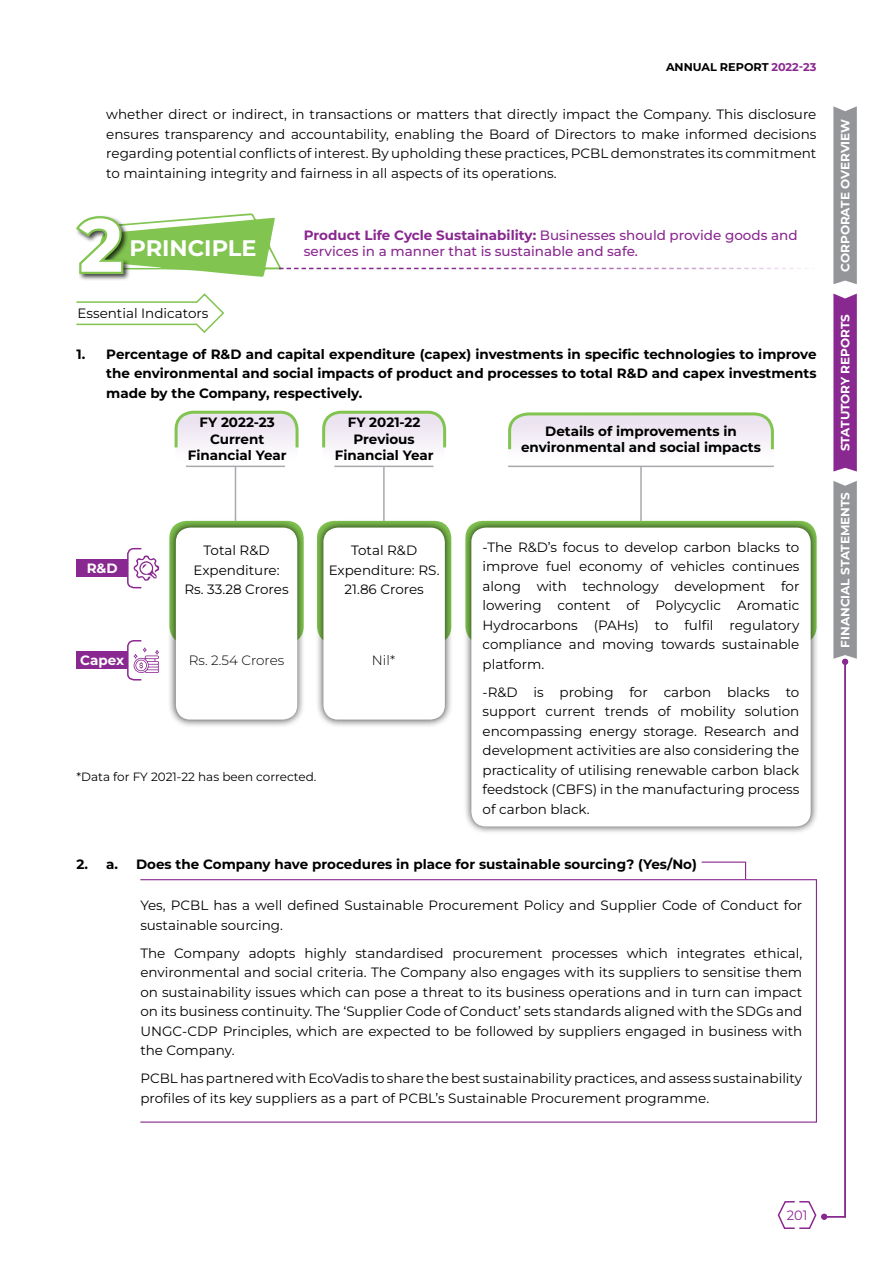
<style>
.page{position:relative;width:893px;height:1263px;background:#fff}
.page>*{position:absolute;margin:0;border:0;box-sizing:border-box;transform-origin:0 0}
.t1{font:700 75px "Montserrat";color:#fff}
.t2{font:700 22.5px "Montserrat";color:#fff}
.t3{font:13.5px/19.5px "Montserrat";color:#000;text-align:justify}
.t4{font:700 13.5px/16.2px "Montserrat";color:#000;text-align:center}
.t5{font:500 13.5px/16.2px "Montserrat";color:#892890}
.t6{font:300 13.5px "Montserrat";color:#000}
.t7{font:700 13.5px "Montserrat";color:#fff}
.t8{font:13.5px "Montserrat";color:#892890;scale:.96 1}
.t9{font:700 12px "Montserrat";color:#fff}
.t10{font:12px "Montserrat";color:#000}
.t11{font:700 11.25px "Montserrat";color:#000}
.s1{color:#892890}
.s2{font-weight:700}
</style>
<div class="page">
<svg style="left:76px;top:293px;width:149px;height:40px"></svg>
<svg style="left:508px;top:412px;width:266px;height:38px"></svg>
<svg style="left:322px;top:410px;width:125px;height:38px"></svg>
<hr style="left:235px;top:466px;width:1px;height:55px;background:#a7a9ac">
<hr style="left:186px;top:466px;width:99px;height:1px;background:#a7a9ac">
<svg style="left:174px;top:410px;width:125px;height:38px"></svg>
<div style="left:168px;top:519px;width:137px;height:209px;background:#000;opacity:.75"></div>
<div style="left:176px;top:528px;width:121px;height:192px;background:#fff;border-radius:15px"></div>
<div style="left:77px;top:652px;width:51px;height:17px;background:#892890"></div>
<svg style="left:126px;top:640px;width:33px;height:41px"></svg>
<div style="left:77px;top:559px;width:51px;height:18px;background:#892890"></div>
<svg style="left:127px;top:547px;width:32px;height:42px"></svg>
<hr style="left:334px;top:466px;width:99px;height:1px;background:#a7a9ac">
<hr style="left:383px;top:466px;width:2px;height:55px;background:#a7a9ac">
<div style="left:315px;top:519px;width:138px;height:209px;background:#000;opacity:.75"></div>
<div style="left:323px;top:528px;width:122px;height:192px;background:#fff;border-radius:15px"></div>
<hr style="left:508px;top:466px;width:266px;height:1px;background:#a7a9ac">
<hr style="left:640px;top:466px;width:2px;height:55px;background:#a7a9ac">
<div style="left:463px;top:519px;width:356px;height:316px;background:#000;opacity:.75"></div>
<div style="left:471px;top:528px;width:340px;height:298px;background:#fff;border-radius:15px"></div>
<div style="left:140px;top:879px;width:677px;height:244px;border:1px solid #892890"></div>
<svg style="left:700px;top:861px;width:47px;height:19px"></svg>
<div style="left:75px;top:215px;width:56px;height:66px;background:#000;opacity:.75"></div>
<svg style="left:75px;top:213px;width:733px;height:64px"></svg>
<svg style="left:833px;top:294px;width:24px;height:177px;background:#8e3194"></svg>
<svg style="left:833px;top:106px;width:24px;height:178px;background:#989a9d"></svg>
<hr style="left:844px;top:662px;width:2px;height:555px;background:#892890">
<svg style="left:833px;top:481px;width:24px;height:184px;background:#9a9b9f"></svg>
<svg style="left:777px;top:1200px;width:69px;height:29px"></svg>
<p class="t11" style="left:666px;top:59px;width:152px">Annual Report <span class="s1">2022-23</span></p>
<p class="t3" style="left:106px;top:104px;width:712px">whether direct or indirect, in transactions or matters that directly impact the Company. This disclosure ensures transparency and accountability, enabling the Board of Directors to make informed decisions regarding potential conflicts of interest. By upholding these practices, PCBL demonstrates its commitment to maintaining integrity and fairness in all aspects of its operations.</p>
<h1 class="t1" style="left:79px;top:195px;width:46px">2</h1>
<h2 class="t2" style="left:129px;top:233px;width:129px">Principle</h2>
<p class="t5" style="left:304px;top:227px;width:495px"><span class="s2">Product Life Cycle Sustainability:</span> Businesses should provide goods and services in a manner that is sustainable and safe.</p>
<p class="t3" style="left:78px;top:303px;width:132px">Essential Indicators</p>
<p class="t4" style="left:106px;top:344px;width:712px;line-height:19.5px;text-align:justify;text-indent:-30px">1. Percentage of R&amp;D and capital expenditure (capex) investments in specific technologies to improve the environmental and social impacts of product and processes to total R&amp;D and capex investments made by the Company, respectively.</p>
<p class="t4" style="left:188px;top:414px;width:100px">FY 2022-23<br>Current<br>Financial Year</p>
<p class="t4" style="left:335px;top:414px;width:100px">FY 2021-22<br>Previous<br>Financial Year</p>
<p class="t4" style="left:521px;top:422px;width:241px">Details of improvements in environmental and social impacts</p>
<p class="t7" style="left:87px;top:559px;width:32px">R&amp;D</p>
<p class="t3" style="left:184px;top:540px;width:106px;text-align:center">Total R&amp;D<br>Expenditure:<br>Rs. 33.28 Crores</p>
<p class="t3" style="left:329px;top:540px;width:112px;text-align:center">Total R&amp;D<br>Expenditure: RS.<br>21.86 Crores</p>
<p class="t7" style="left:80px;top:651px;width:45px">Capex</p>
<p class="t6" style="left:189px;top:651px;width:97px">Rs. 2.54 Crores</p>
<p class="t10" style="left:77px;top:769px;width:241px">*Data for FY 2021-22 has been corrected.</p>
<p class="t6" style="left:372px;top:651px;width:25px">Nil*</p>
<p class="t3" style="left:483px;top:537px;width:318px">-The R&amp;D’s focus to develop carbon blacks to improve fuel economy of vehicles continues along with technology development for lowering content of Polycyclic Aromatic Hydrocarbons (PAHs) to fulfil regulatory compliance and moving towards sustainable platform.</p>
<p class="t3" style="left:483px;top:682px;width:318px">-R&amp;D is probing for carbon blacks to support current trends of mobility solution encompassing energy storage. Research and development activities are also considering the practicality of utilising renewable carbon black feedstock (CBFS) in the manufacturing process of carbon black.</p>
<p class="t4" style="left:77px;top:855px;width:43px">2. a.</p>
<p class="t4" style="left:136px;top:855px;width:562px">Does the Company have procedures in place for sustainable sourcing? (Yes/No)</p>
<p class="t3" style="left:140px;top:895px;width:663px">Yes, PCBL has a well defined Sustainable Procurement Policy and Supplier Code of Conduct for sustainable sourcing.</p>
<p class="t3" style="left:140px;top:943px;width:663px">The Company adopts highly standardised procurement processes which integrates ethical, environmental and social criteria. The Company also engages with its suppliers to sensitise them on sustainability issues which can pose a threat to its business operations and in turn can impact on its business continuity. The ‘Supplier Code of Conduct’ sets standards aligned with the SDGs and UNGC-CDP Principles, which are expected to be followed by suppliers engaged in business with the Company.</p>
<p class="t3" style="left:140px;top:1068px;width:663px">PCBL has partnered with EcoVadis to share the best sustainability practices, and assess sustainability profiles of its key suppliers as a part of PCBL’s Sustainable Procurement programme.</p>
<p class="t9" style="left:837px;top:272px;width:155px;rotate:-90deg">Corporate Overview</p>
<p class="t9" style="left:837px;top:451px;width:138px;rotate:-90deg">Statutory Reports</p>
<p class="t9" style="left:837px;top:648px;width:157px;rotate:-90deg">Financial Statements</p>
<p class="t8" style="left:787px;top:1206px;width:23px">201</p>
</div>
